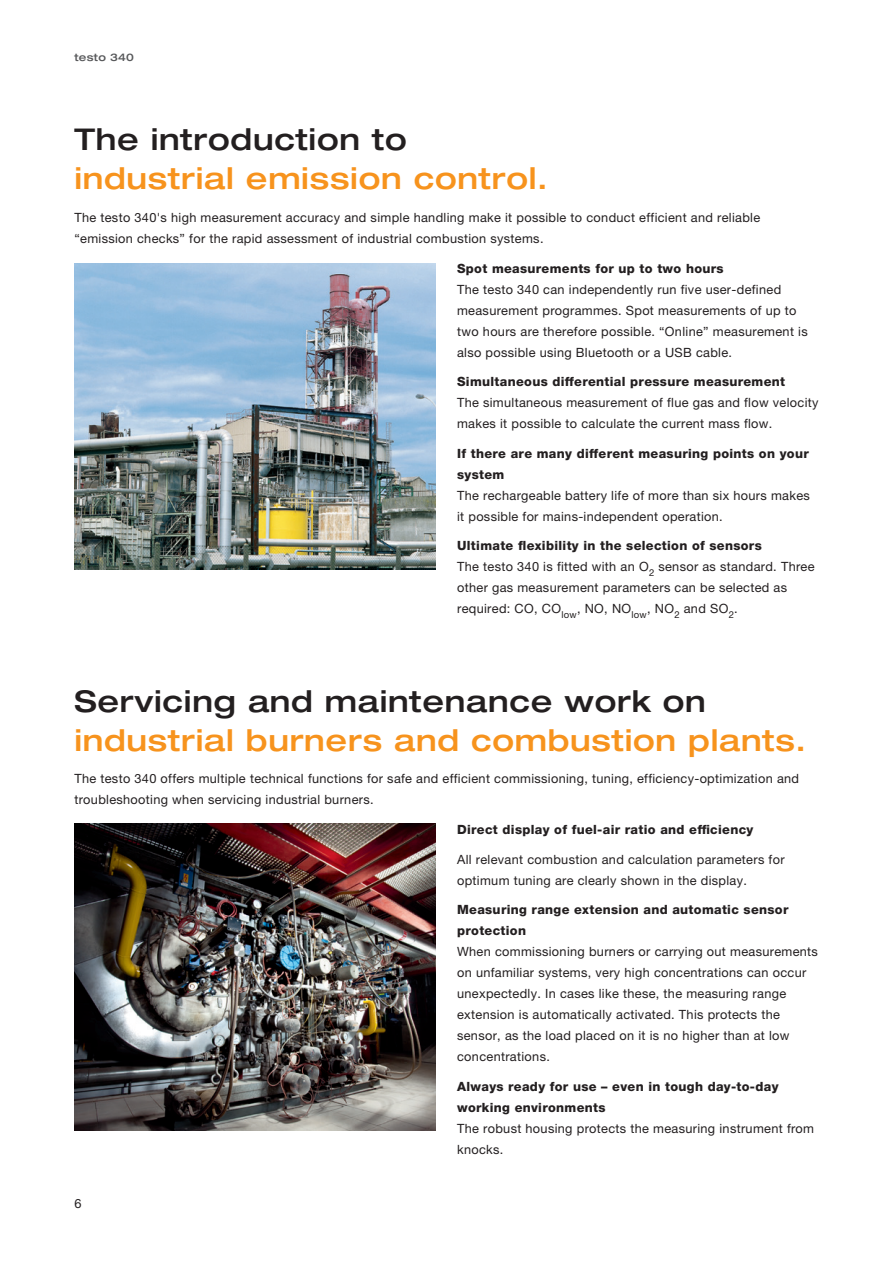
<style>
.page{position:relative;width:893px;height:1263px;background:#fff}
.page>*{position:absolute;margin:0;border:0;box-sizing:border-box;transform-origin:0 0}
.t1{font:500 expanded 30px "Helvetica Neue LTW1 G";letter-spacing:.025em;color:#f7931d}
.t2{font:500 expanded 30px "Helvetica Neue LTW1 G";letter-spacing:.025em;color:#231f20}
.t3{font:12.75px/21px "Helvetica Neue LTW1 G";letter-spacing:.025em;color:#231f20}
.t4{font:800 12.75px/21px "Helvetica Neue LTW1 G";letter-spacing:.025em;color:#231f20}
.t5{font:500 expanded 10.5px "Helvetica Neue LTW1 G";letter-spacing:.025em;color:#57585a}
.s1{font-weight:800}
</style>
<div class="page">
<img style="left:74px;top:264px;width:362px;height:306px">
<img style="left:74px;top:824px;width:362px;height:306px">
<p class="t5" style="left:74px;top:51px;width:61px">testo 340</p>
<h1 class="t2" style="left:74px;top:120px;width:334px">The introduction to</h1>
<h1 class="t1" style="left:74px;top:159px;width:475px">industrial emission control.</h1>
<p class="t3" style="left:74px;top:207px;width:687px">The testo 340's high measurement accuracy and simple handling make it possible to conduct efficient and reliable “emission checks” for the rapid assessment of industrial combustion systems.</p>
<p class="t4" style="left:457px;top:258px;width:268px">Spot measurements for up to two hours</p>
<p class="t3" style="left:457px;top:279px;width:352px">The testo 340 can independently run five user-defined measurement programmes. Spot measurements of up to two hours are therefore possible. “Online” measurement is also possible using Bluetooth or a USB cable.</p>
<p class="t4" style="left:457px;top:371px;width:330px">Simultaneous differential pressure measurement</p>
<p class="t3" style="left:457px;top:392px;width:363px">The simultaneous measurement of flue gas and flow velocity makes it possible to calculate the current mass flow.</p>
<p class="t4" style="left:457px;top:443px;width:353px">If there are many different measuring points on your system</p>
<p class="t3" style="left:457px;top:485px;width:354px">The rechargeable battery life of more than six hours makes it possible for mains-independent operation.</p>
<p class="t3" style="left:457px;top:535px;width:359px"><span class="s1">Ultimate flexibility in the selection of sensors<br></span>The testo 340 is fitted with an O<sub>2</sub> sensor as standard. Three other gas measurement parameters can be selected as required: CO, CO<sub>low</sub>, NO, NO<sub>low</sub>, NO<sub>2</sub> and SO<sub>2</sub>.</p>
<h1 class="t2" style="left:74px;top:682px;width:633px">Servicing and maintenance work on</h1>
<h1 class="t1" style="left:74px;top:721px;width:733px">industrial burners and combustion plants.</h1>
<p class="t3" style="left:74px;top:768px;width:726px">The testo 340 offers multiple technical functions for safe and efficient commissioning, tuning, efficiency-optimization and troubleshooting when servicing industrial burners.</p>
<p class="t4" style="left:457px;top:819px;width:298px">Direct display of fuel-air ratio and efficiency</p>
<p class="t3" style="left:457px;top:848px;width:329px">All relevant combustion and calculation parameters for optimum tuning are clearly shown in the display.</p>
<p class="t4" style="left:457px;top:899px;width:333px">Measuring range extension and automatic sensor protection</p>
<p class="t3" style="left:457px;top:941px;width:362px">When commissioning burners or carrying out measurements on unfamiliar systems, very high concentrations can occur unexpectedly. In cases like these, the measuring range extension is automatically activated. This protects the sensor, as the load placed on it is no higher than at low concentrations.</p>
<p class="t4" style="left:457px;top:1076px;width:323px">Always ready for use – even in tough day-to-day working environments</p>
<p class="t3" style="left:457px;top:1117px;width:359px">The robust housing protects the measuring instrument from knocks.</p>
<p class="t3" style="left:74px;top:1193px;width:9px">6</p>
</div>
